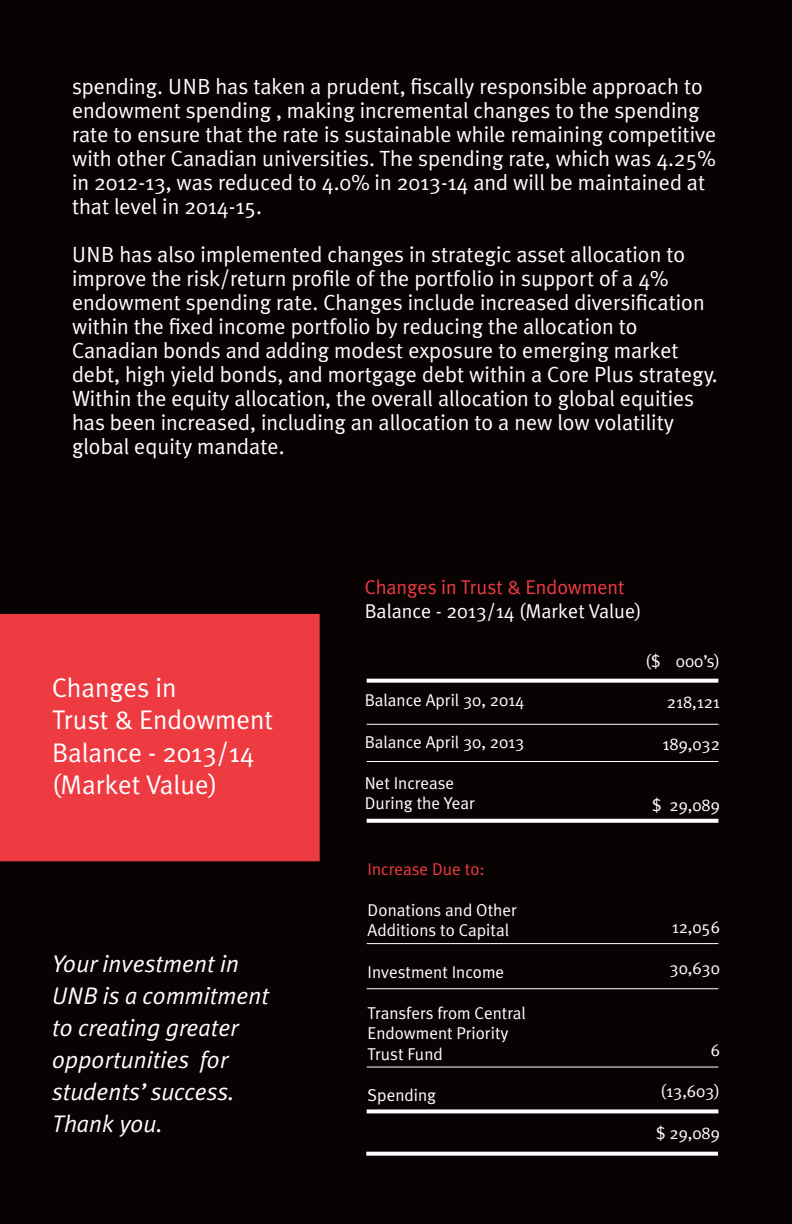
<style>
.page{position:relative;width:792px;height:1224px;background:#080302}
.page>*{position:absolute;margin:0;border:0;box-sizing:border-box;transform-origin:0 0}
.t1{font:27px/32.4px "Meta Plus Normal";color:#fff}
.t2{font:italic 24px/32px "Meta Plus Normal";color:#fff}
.t3{font:22px/24px "Meta Plus Normal";color:#fff}
.t4{font:20px "Meta Plus Normal";color:#fff}
.t5{font:20px "Meta Plus Normal";color:#ee3a41}
.t6{font:17.2px/20.6px "Meta Plus Normal";color:#fff}
.t7{font:17.2px "Meta Plus Normal";color:#ee3a41}
</style>
<div class="page">
<div style="left:1px;top:615px;width:318px;height:245px;background:#ee3a41"></div>
<div style="left:0;top:614px;width:320px;height:247px;border:2px solid #ee3a41"></div>
<svg style="left:367px;top:679px;width:351px;height:4px"></svg>
<hr style="left:367px;top:724px;width:351px;height:1px;background:#fff">
<hr style="left:367px;top:761px;width:351px;height:1px;background:#fff">
<svg style="left:367px;top:819px;width:351px;height:4px"></svg>
<hr style="left:367px;top:943px;width:351px;height:1px;background:#fff">
<hr style="left:367px;top:988px;width:351px;height:1px;background:#fff">
<hr style="left:367px;top:1067px;width:351px;height:1px;background:#fff">
<svg style="left:367px;top:1109px;width:351px;height:4px"></svg>
<svg style="left:366px;top:1152px;width:352px;height:4px"></svg>
<p class="t3" style="left:72px;top:74px;width:646px">spending. UNB has taken a prudent, fiscally responsible approach to endowment spending , making incremental changes to the spending rate to ensure that the rate is sustainable while remaining competitive with other Canadian universities. The spending rate, which was 4.25% in 2012-13, was reduced to 4.0% in 2013-14 and will be maintained at that level in 2014-15.</p>
<p class="t3" style="left:72px;top:242px;width:647px">UNB has also implemented changes in strategic asset allocation to improve the risk/return profile of the portfolio in support of a 4% endowment spending rate. Changes include increased diversification within the fixed income portfolio by reducing the allocation to Canadian bonds and adding modest exposure to emerging market debt, high yield bonds, and mortgage debt within a Core Plus strategy.<br>Within the equity allocation, the overall allocation to global equities has been increased, including an allocation to a new low volatility global equity mandate.</p>
<p class="t1" style="left:52px;top:671px;width:223px">Changes in<br>Trust &amp; Endowment<br>Balance - 2013/14 (Market Value)</p>
<p class="t2" style="left:52px;top:947px;width:219px">Your investment in<br>UNB is a commitment to creating greater opportunities for students’ success.<br>Thank you.</p>
<p class="t5" style="left:365px;top:575px;width:262px">Changes in Trust &amp; Endowment</p>
<p class="t4" style="left:365px;top:599px;width:279px">Balance - 2013/14 (Market Value)</p>
<p class="t6" style="left:365px;top:690px;width:161px">Balance April 30, 2014</p>
<p class="t6" style="left:365px;top:731px;width:161px">Balance April 30, 2013</p>
<p class="t6" style="left:365px;top:772px;width:112px">Net Increase<br>During the Year</p>
<p class="t7" style="left:368px;top:859px;width:119px">Increase Due to:</p>
<p class="t6" style="left:368px;top:899px;width:151px">Donations and Other<br>Additions to Capital</p>
<p class="t6" style="left:368px;top:961px;width:138px">Investment Income</p>
<p class="t6" style="left:368px;top:1002px;width:160px">Transfers from Central<br>Endowment Priority<br>Trust Fund</p>
<p class="t6" style="left:368px;top:1085px;width:70px">Spending</p>
<p class="t6" style="left:646px;top:651px;width:76px">($ 000’s)</p>
<p class="t6" style="left:667px;top:692px;width:55px">218,121</p>
<p class="t6" style="left:663px;top:733px;width:59px">189,032</p>
<p class="t6" style="left:652px;top:795px;width:69px">$ 29,089</p>
<p class="t6" style="left:672px;top:916px;width:50px">12,056</p>
<p class="t6" style="left:670px;top:957px;width:52px">30,630</p>
<p class="t6" style="left:711px;top:1040px;width:11px">6</p>
<p class="t6" style="left:661px;top:1081px;width:61px">(13,603)</p>
<p class="t6" style="left:656px;top:1122px;width:65px">$ 29,089</p>
</div>
